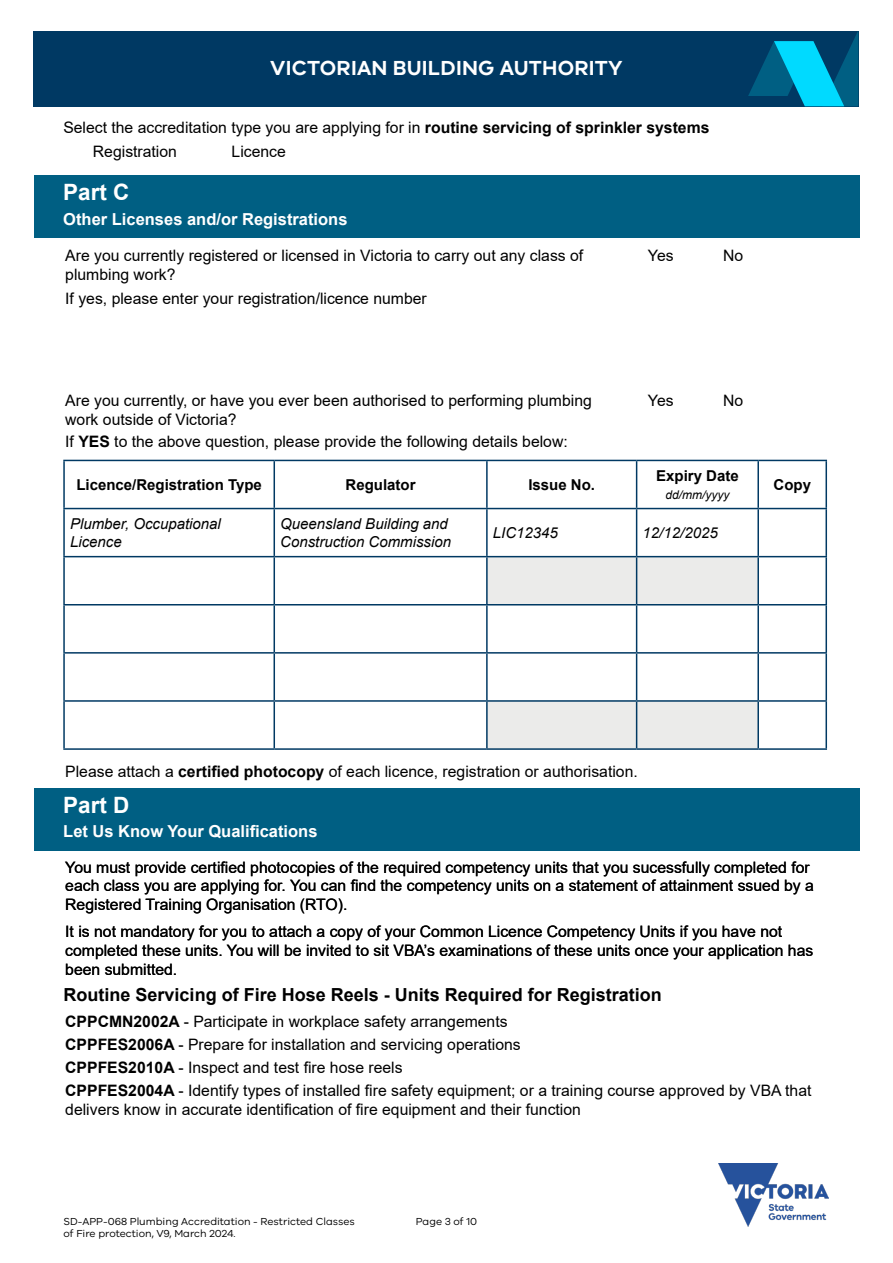
<style>
.page{position:relative;width:893px;height:1263px;background:#fff}
.page>*{position:absolute;margin:0;border:0;box-sizing:border-box;transform-origin:0 0}
.t1{font:700 22.5px "Arial";color:#fff}
.t2{font:600 21px "VIC";letter-spacing:.01em;color:#fff}
.t3{font:700 18px "Arial";color:#000}
.t4{font:700 16.5px "Arial";color:#fff}
.t5{font:15.75px/18.8px "Arial";color:#000}
.t6{font:italic 15px/18px "Arial";color:#000}
.t7{font:700 15px "Arial";color:#000}
.t8{font:italic 12px "Arial";color:#000}
.t9{font:10.5px/12px "VIC";color:#000}
.s1{font-weight:700}
</style>
<div class="page">
<svg style="left:488px;top:557px;width:269px;height:191px;fill:#ebebea"></svg>
<hr style="left:63px;top:654px;width:2px;height:46px;background:#003963">
<hr style="left:825px;top:654px;width:2px;height:46px;background:#003963">
<hr style="left:63px;top:700px;width:211px;height:2px;background:#003963">
<hr style="left:63px;top:702px;width:2px;height:46px;background:#003963">
<hr style="left:274px;top:700px;width:213px;height:2px;background:#003963">
<hr style="left:487px;top:700px;width:150px;height:2px;background:#003963">
<hr style="left:637px;top:700px;width:121px;height:2px;background:#003963">
<hr style="left:758px;top:700px;width:69px;height:2px;background:#003963">
<hr style="left:825px;top:702px;width:2px;height:46px;background:#003963">
<hr style="left:63px;top:748px;width:211px;height:2px;background:#003963">
<hr style="left:274px;top:748px;width:213px;height:2px;background:#003963">
<hr style="left:487px;top:748px;width:150px;height:2px;background:#003963">
<hr style="left:637px;top:748px;width:121px;height:2px;background:#003963">
<hr style="left:758px;top:748px;width:69px;height:2px;background:#003963">
<hr style="left:63px;top:605px;width:2px;height:47px;background:#003963">
<hr style="left:825px;top:605px;width:2px;height:47px;background:#003963">
<hr style="left:63px;top:652px;width:211px;height:2px;background:#003963">
<hr style="left:274px;top:652px;width:213px;height:2px;background:#003963">
<hr style="left:487px;top:652px;width:150px;height:2px;background:#003963">
<hr style="left:637px;top:652px;width:121px;height:2px;background:#003963">
<hr style="left:758px;top:652px;width:69px;height:2px;background:#003963">
<hr style="left:63px;top:509px;width:2px;height:47px;background:#003963">
<hr style="left:825px;top:509px;width:2px;height:47px;background:#003963">
<hr style="left:63px;top:556px;width:211px;height:1px;background:#003963">
<hr style="left:63px;top:557px;width:2px;height:47px;background:#003963">
<hr style="left:274px;top:556px;width:213px;height:1px;background:#003963">
<hr style="left:487px;top:556px;width:150px;height:1px;background:#003963">
<hr style="left:637px;top:556px;width:121px;height:1px;background:#003963">
<hr style="left:758px;top:556px;width:69px;height:1px;background:#003963">
<hr style="left:825px;top:557px;width:2px;height:47px;background:#003963">
<hr style="left:63px;top:604px;width:211px;height:1px;background:#003963">
<hr style="left:274px;top:604px;width:213px;height:1px;background:#003963">
<hr style="left:487px;top:604px;width:150px;height:1px;background:#003963">
<hr style="left:637px;top:604px;width:121px;height:1px;background:#003963">
<hr style="left:758px;top:604px;width:69px;height:1px;background:#003963">
<hr style="left:63px;top:460px;width:211px;height:1px;background:#003963">
<hr style="left:63px;top:461px;width:2px;height:47px;background:#003963">
<hr style="left:274px;top:460px;width:213px;height:1px;background:#003963">
<hr style="left:487px;top:460px;width:150px;height:1px;background:#003963">
<hr style="left:637px;top:460px;width:121px;height:1px;background:#003963">
<hr style="left:758px;top:460px;width:69px;height:1px;background:#003963">
<hr style="left:825px;top:461px;width:2px;height:47px;background:#003963">
<hr style="left:63px;top:508px;width:211px;height:1px;background:#003963">
<hr style="left:274px;top:508px;width:213px;height:1px;background:#003963">
<hr style="left:487px;top:508px;width:150px;height:1px;background:#003963">
<hr style="left:637px;top:508px;width:121px;height:1px;background:#003963">
<hr style="left:758px;top:508px;width:69px;height:1px;background:#003963">
<hr style="left:274px;top:461px;width:1px;height:47px;background:#003963">
<hr style="left:486px;top:461px;width:2px;height:47px;background:#003963">
<hr style="left:274px;top:509px;width:1px;height:47px;background:#003963">
<hr style="left:486px;top:509px;width:2px;height:47px;background:#003963">
<hr style="left:274px;top:557px;width:1px;height:47px;background:#003963">
<hr style="left:486px;top:557px;width:2px;height:47px;background:#003963">
<hr style="left:274px;top:605px;width:1px;height:47px;background:#003963">
<hr style="left:486px;top:605px;width:2px;height:47px;background:#003963">
<hr style="left:274px;top:654px;width:1px;height:46px;background:#003963">
<hr style="left:486px;top:654px;width:2px;height:46px;background:#003963">
<hr style="left:274px;top:702px;width:1px;height:46px;background:#003963">
<hr style="left:486px;top:702px;width:2px;height:46px;background:#003963">
<hr style="left:636px;top:461px;width:1px;height:47px;background:#003963">
<hr style="left:636px;top:509px;width:1px;height:47px;background:#003963">
<hr style="left:636px;top:557px;width:1px;height:47px;background:#003963">
<hr style="left:636px;top:605px;width:1px;height:47px;background:#003963">
<hr style="left:636px;top:654px;width:1px;height:46px;background:#003963">
<hr style="left:636px;top:702px;width:1px;height:46px;background:#003963">
<hr style="left:757px;top:461px;width:2px;height:47px;background:#003963">
<hr style="left:757px;top:509px;width:2px;height:47px;background:#003963">
<hr style="left:757px;top:557px;width:2px;height:47px;background:#003963">
<hr style="left:757px;top:605px;width:2px;height:47px;background:#003963">
<hr style="left:757px;top:654px;width:2px;height:46px;background:#003963">
<hr style="left:757px;top:702px;width:2px;height:46px;background:#003963">
<div style="left:34px;top:31px;width:825px;height:75px;background:#003963"></div>
<svg style="left:748px;top:32px;width:110px;height:74px"></svg>
<img style="left:719px;top:1163px;width:109px;height:63px">
<div style="left:34px;top:175px;width:825px;height:63px;background:#005f83"></div>
<div style="left:34px;top:788px;width:825px;height:62px;background:#005f83"></div>
<h2 class="t2" style="left:270px;top:55px;width:354px">VICTORIAN BUILDING AUTHORITY</h2>
<p class="t5" style="left:63px;top:118px;width:648px">Select the accreditation type you are applying for in <span class="s1">routine servicing of sprinkler systems</span></p>
<p class="t5" style="left:93px;top:142px;width:86px">Registration</p>
<p class="t5" style="left:232px;top:142px;width:56px">Licence</p>
<h1 class="t1" style="left:63px;top:176px;width:68px">Part C</h1>
<p class="t4" style="left:63px;top:208px;width:286px">Other Licenses and/or Registrations</p>
<p class="t5" style="left:65px;top:246px;width:519px">Are you currently registered or licensed in Victoria to carry out any class of plumbing work?</p>
<p class="t5" style="left:648px;top:246px;width:27px">Yes</p>
<p class="t5" style="left:723px;top:246px;width:22px">No</p>
<p class="t5" style="left:65px;top:289px;width:363px">If yes, please enter your registration/licence number</p>
<p class="t5" style="left:65px;top:391px;width:528px">Are you currently, or have you ever been authorised to performing plumbing work outside of Victoria?</p>
<p class="t5" style="left:648px;top:391px;width:27px">Yes</p>
<p class="t5" style="left:723px;top:391px;width:22px">No</p>
<p class="t5" style="left:65px;top:432px;width:504px">If <span class="s1">YES</span> to the above question, please provide the following details below:</p>
<p class="t7" style="left:76px;top:474px;width:187px">Licence/Registration Type</p>
<p class="t7" style="left:346px;top:474px;width:72px">Regulator</p>
<p class="t7" style="left:528px;top:474px;width:68px">Issue No.</p>
<p class="t7" style="left:656px;top:465px;width:84px">Expiry Date</p>
<p class="t8" style="left:665px;top:487px;width:66px">dd/mm/yyyy</p>
<p class="t6" style="left:70px;top:515px;width:152px">Plumber, Occupational<br>Licence</p>
<p class="t6" style="left:280px;top:515px;width:172px">Queensland Building and<br>Construction Commission</p>
<p class="t6" style="left:493px;top:524px;width:67px">LIC12345</p>
<p class="t6" style="left:643px;top:524px;width:77px">12/12/2025</p>
<p class="t7" style="left:773px;top:474px;width:39px">Copy</p>
<p class="t5" style="left:65px;top:761px;width:574px">Please attach a <span class="s1">certified photocopy</span> of each licence, registration or authorisation.</p>
<h1 class="t1" style="left:63px;top:789px;width:68px">Part D</h1>
<p class="t4" style="left:63px;top:820px;width:256px">Let Us Know Your Qualifications</p>
<p class="t5" style="left:65px;top:858px;width:750px">You must provide certified photocopies of the required competency units that you sucessfully completed for each class you are applying for. You can find the competency units on a statement of attainment ssued by a<br>Registered Training Organisation (RTO).</p>
<p class="t5" style="left:65px;top:922px;width:749px">It is not mandatory for you to attach a copy of your Common Licence Competency Units if you have not completed these units. You will be invited to sit VBA’s examinations of these units once your application has been submitted.</p>
<p class="t3" style="left:64px;top:982px;width:600px">Routine Servicing of Fire Hose Reels - Units Required for Registration</p>
<p class="t5" style="left:65px;top:1010px;width:748px;line-height:23px"><span class="s1">CPPCMN2002A</span> - Participate in workplace safety arrangements<br><span class="s1">CPPFES2006A</span> - Prepare for installation and servicing operations<br><span class="s1">CPPFES2010A</span> - Inspect and test fire hose reels<br><span class="s1">CPPFES2004A</span> - Identify types of installed fire safety equipment; or a training course approved by VBA that</p>
<p class="t5" style="left:65px;top:1100px;width:517px">delivers know in accurate identification of fire equipment and their function</p>
<p class="t9" style="left:64px;top:1215px;width:293px">SD-APP-068 Plumbing Accreditation - Restricted Classes of Fire protection, V9, March 2024.</p>
<p class="t9" style="left:416px;top:1215px;width:63px">Page 3 of 10</p>
</div>
